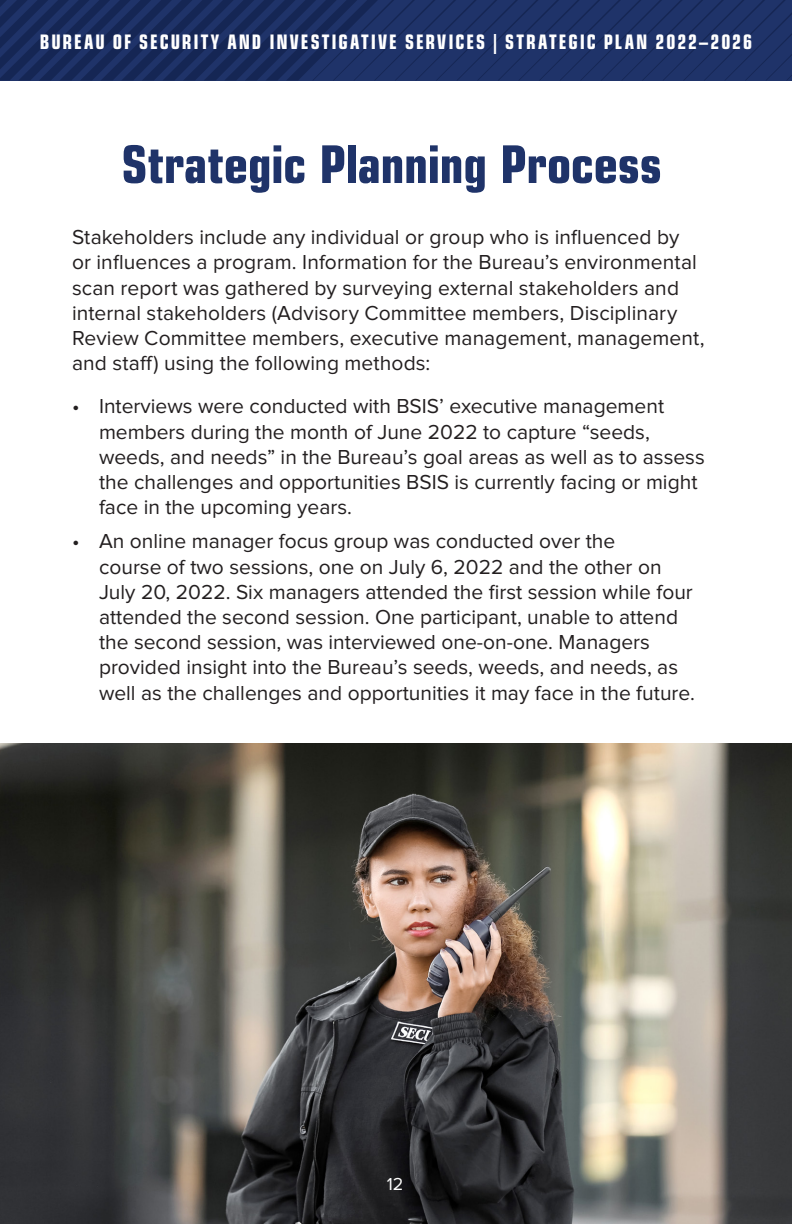
<style>
.page{position:relative;width:792px;height:1224px;background:#fff}
.page>*{position:absolute;margin:0;border:0;box-sizing:border-box;transform-origin:0 0}
.New_Head{font:700 condensed 52px "Eurostile LT Std";letter-spacing:-.005em;color:#1f3369}
.bullets{font:21px/25.2px "Proxima Nova";color:#231f20}
.body{font:21px/25.2px "Proxima Nova";letter-spacing:.005em;color:#231f20}
.t1{font:700 condensed 20px "Eurostile LT Std";letter-spacing:.11em;color:#fff;scale:.9 1}
.t2{font:18px "Proxima Nova";color:#fff}
</style>
<div class="page">
<svg style="left:632px;top:0;width:160px;height:81px;background:#1e3167"></svg>
<svg style="left:611px;top:0;width:21px;height:81px;background:#1e3167"></svg>
<svg style="left:591px;top:0;width:20px;height:81px;background:#1e3167"></svg>
<svg style="left:570px;top:0;width:21px;height:81px;background:#1e3167"></svg>
<svg style="left:550px;top:0;width:20px;height:81px;background:#1e3167"></svg>
<svg style="left:0;top:0;width:550px;height:81px;background:#1b2e61"></svg>
<img style="left:0;top:743px;width:792px;height:481px">
<p class="t1" style="left:40px;top:30px;width:793px">BUREAU OF SECURITY AND INVESTIGATIVE SERVICES | STRATEGIC PLAN 2022–2026</p>
<p class="New_Head" style="left:122px;top:133px;width:542px">Strategic Planning Process</p>
<p class="body" style="left:72px;top:225px;width:634px">Stakeholders include any individual or group who is influenced by<br>or influences a program. Information for the Bureau’s environmental scan report was gathered by surveying external stakeholders and internal stakeholders (Advisory Committee members, Disciplinary Review Committee members, executive management, management, and staff) using the following methods:</p>
<p class="bullets" style="left:99px;top:394px;width:607px;text-indent:-27px">• Interviews were conducted with BSIS’ executive management members during the month of June 2022 to capture “seeds, weeds, and needs” in the Bureau’s goal areas as well as to assess the challenges and opportunities BSIS is currently facing or might face in the upcoming years.</p>
<p class="bullets" style="left:99px;top:529px;width:598px;text-indent:-27px">• An online manager focus group was conducted over the<br>course of two sessions, one on July 6, 2022 and the other on July 20, 2022. Six managers attended the first session while four attended the second session. One participant, unable to attend the second session, was interviewed one-on-one. Managers provided insight into the Bureau’s seeds, weeds, and needs, as well as the challenges and opportunities it may face in the future.</p>
<p class="t2" style="left:387px;top:1174px;width:18px">12</p>
</div>
